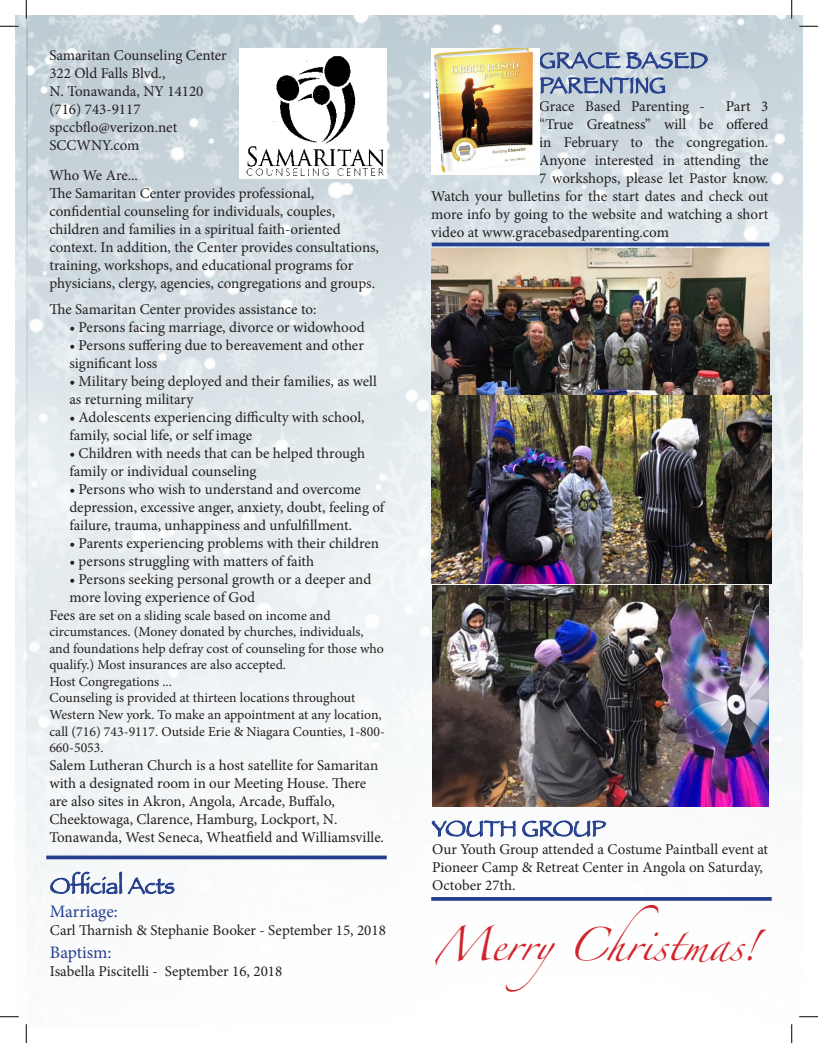
<style>
.page{position:relative;width:818px;height:1043px;background:#fff}
.page>*{position:absolute;margin:0;border:0;box-sizing:border-box;transform-origin:0 0}
.t1{font:30px "Zapfino";color:#d1232a}
.t2{font:22.5px "Papyrus";color:#253f8e}
.t3{font:17.5px "Minion Pro";letter-spacing:-.005em;color:#253f8e}
.t4{font:15px/18px "Minion Pro";color:#231f20}
.t5{font:13.75px/16.5px "Minion Pro";color:#231f20}
.s1{font-size:15px}
</style>
<div class="page">
<img style="left:27px;top:15px;width:775px;height:1013px">
<img style="left:15px;top:16px;width:13px;height:1012px">
<svg style="left:432px;top:242px;width:337px;height:4px"></svg>
<svg style="left:46px;top:855px;width:341px;height:4px"></svg>
<hr style="left:431px;top:897px;width:340px;height:3px;background:#253f8e">
<svg style="left:539px;top:23px;width:169px;height:89px;background:#b8c6d3"></svg>
<img style="left:431px;top:49px;width:108px;height:125px">
<svg style="left:50px;top:863px;width:125px;height:66px"></svg>
<img style="left:432px;top:249px;width:337px;height:147px">
<img style="left:432px;top:396px;width:339px;height:187px">
<img style="left:432px;top:585px;width:336px;height:221px">
<svg style="left:431px;top:810px;width:85px;height:33px"></svg>
<svg style="left:522px;top:819px;width:84px;height:36px"></svg>
<img style="left:239px;top:49px;width:147px;height:129px">
<svg style="left:0;top:25px;width:19px;height:2px"></svg>
<svg style="left:799px;top:25px;width:19px;height:2px"></svg>
<svg style="left:0;top:1015px;width:19px;height:2px"></svg>
<svg style="left:799px;top:1015px;width:19px;height:2px"></svg>
<svg style="left:25px;top:0;width:2px;height:19px"></svg>
<svg style="left:25px;top:1024px;width:2px;height:18px"></svg>
<svg style="left:790px;top:0;width:2px;height:19px"></svg>
<svg style="left:790px;top:1024px;width:2px;height:18px"></svg>
<p class="t4" style="left:49px;top:46px;width:179px">Samaritan Counseling Center</p>
<p class="t4" style="left:49px;top:64px;width:118px">322 Old Falls Blvd.,</p>
<p class="t4" style="left:49px;top:82px;width:156px">N. Tonawanda, NY 14120</p>
<p class="t4" style="left:49px;top:100px;width:93px">(716) 743-9117</p>
<p class="t4" style="left:49px;top:118px;width:129px">spccbflo@verizon.net</p>
<p class="t4" style="left:49px;top:136px;width:92px">SCCWNY.com</p>
<p class="t4" style="left:49px;top:166px;width:90px">Who We Are...</p>
<p class="t4" style="left:49px;top:184px;width:331px">The Samaritan Center provides professional, confidential counseling for individuals, couples, children and families in a spiritual faith-oriented context. In addition, the Center provides consultations, training, workshops, and educational programs for physicians, clergy, agencies, congregations and groups.</p>
<p class="t4" style="left:49px;top:300px;width:269px">The Samaritan Center provides assistance to:</p>
<p class="t4" style="left:69px;top:318px;width:297px">• Persons facing marriage, divorce or widowhood</p>
<p class="t4" style="left:69px;top:336px;width:296px">• Persons suffering due to bereavement and other significant loss</p>
<p class="t4" style="left:69px;top:372px;width:309px">• Military being deployed and their families, as well as returning military</p>
<p class="t4" style="left:69px;top:408px;width:296px">• Adolescents experiencing difficulty with school, family, social life, or self image</p>
<p class="t4" style="left:69px;top:444px;width:297px">• Children with needs that can be helped through family or individual counseling</p>
<p class="t4" style="left:69px;top:480px;width:316px">• Persons who wish to understand and overcome depression, excessive anger, anxiety, doubt, feeling of failure, trauma, unhappiness and unfulfillment.</p>
<p class="t4" style="left:69px;top:534px;width:311px">• Parents experiencing problems with their children</p>
<p class="t4" style="left:69px;top:552px;width:246px">• persons struggling with matters of faith</p>
<p class="t4" style="left:69px;top:570px;width:303px">• Persons seeking personal growth or a deeper and more loving experience of God</p>
<p class="t5" style="left:49px;top:607px;width:336px"><span class="s1">Fees a</span>re set on a sliding scale based on income and circumstances. (Money donated by churches, individuals, and foundations help defray cost of counseling for those who qualify.) Most insurances are also accepted.</p>
<p class="t5" style="left:49px;top:673px;width:124px">Host Congregations ...</p>
<p class="t5" style="left:49px;top:690px;width:337px">Counseling is provided at thirteen locations throughout Western New york. To make an appointment at any location, call (716) 743-9117. Outside Erie &amp; Niagara Counties, 1-800- 660-5053.</p>
<p class="t4" style="left:49px;top:756px;width:336px">Salem Lutheran Church is a host satellite for Samaritan with a designated room in our Meeting House. There are also sites in Akron, Angola, Arcade, Buffalo, Cheektowaga, Clarence, Hamburg, Lockport, N.<br>Tonawanda, West Seneca, Wheatfield and Williamsville.</p>
<p class="t2" style="left:50px;top:872px;width:126px">Official Acts</p>
<p class="t3" style="left:50px;top:899px;width:69px">Marriage:</p>
<p class="t4" style="left:50px;top:921px;width:337px">Carl Tharnish &amp; Stephanie Booker - September 15, 2018</p>
<p class="t3" style="left:50px;top:940px;width:63px">Baptism:</p>
<p class="t4" style="left:50px;top:962px;width:234px">Isabella Piscitelli - September 16, 2018</p>
<p class="t2" style="left:539px;top:47px;width:170px">GRACE BASED</p>
<p class="t2" style="left:539px;top:72px;width:128px">PARENTING</p>
<p class="t4" style="left:539px;top:97px;width:167px">Grace Based Parenting -</p>
<p class="t4" style="left:725px;top:97px;width:44px">Part 3</p>
<p class="t4" style="left:539px;top:115px;width:231px">“True Greatness” will be offered</p>
<p class="t4" style="left:539px;top:133px;width:231px">in February to the congregation.</p>
<p class="t4" style="left:539px;top:151px;width:231px">Anyone interested in attending the</p>
<p class="t4" style="left:539px;top:169px;width:231px">7 workshops, please let Pastor know.</p>
<p class="t4" style="left:431px;top:187px;width:338px">Watch your bulletins for the start dates and check out</p>
<p class="t4" style="left:431px;top:205px;width:338px">more info by going to the website and watching a short</p>
<p class="t4" style="left:431px;top:223px;width:239px">video at www.gracebasedparenting.com</p>
<p class="t2" style="left:432px;top:815px;width:175px">YOUTH GROUP</p>
<p class="t4" style="left:432px;top:840px;width:337px">Our Youth Group attended a Costume Paintball event at<br>Pioneer Camp &amp; Retreat Center in Angola on Saturday,</p>
<p class="t4" style="left:432px;top:876px;width:85px">October 27th.</p>
<p class="t1" style="left:434px;top:932px;width:324px">MerryChristmas!</p>
</div>
